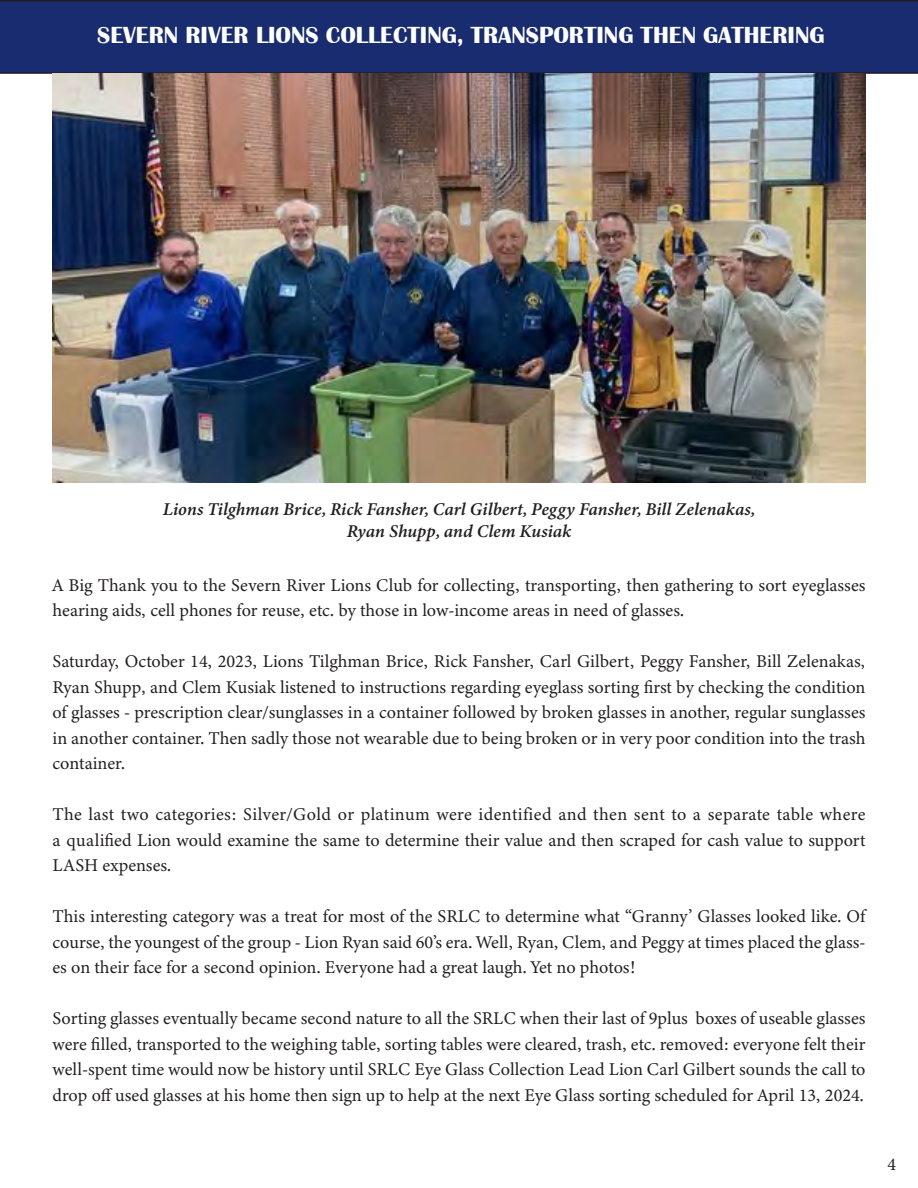
<style>
.page{position:relative;width:918px;height:1188px;background:#fff}
.page>*{position:absolute;margin:0;border:0;box-sizing:border-box;transform-origin:0 0}
.t1{font:700 24px "Britannic";color:#fff}
.t2{font:18px/25.5px "Minion Variable Concept";color:#231f20;text-align:justify}
.t3{font:italic 18px "Minion Variable Concept";color:#231f20}
.t4{font:18px "Minion Pro";color:#231f20}
</style>
<div class="page">
<div style="left:0;top:0;width:918px;height:74px;background:#182c6f"></div>
<img style="left:52px;top:74px;width:814px;height:408px">
<p class="t1" style="left:97px;top:22px;width:729px">SEVERN RIVER LIONS COLLECTING, TRANSPORTING THEN GATHERING</p>
<p class="t3" style="left:163px;top:497px;width:594px">Lions Tilghman Brice, Rick Fansher, Carl Gilbert, Peggy Fansher, Bill Zelenakas,</p>
<p class="t3" style="left:347px;top:518px;width:226px">Ryan Shupp, and Clem Kusiak</p>
<p class="t2" style="left:52px;top:572px;width:815px">A Big Thank you to the Severn River Lions Club for collecting, transporting, then gathering to sort eyeglasses hearing aids, cell phones for reuse, etc. by those in low-income areas in need of glasses.</p>
<p class="t2" style="left:52px;top:648px;width:815px">Saturday, October 14, 2023, Lions Tilghman Brice, Rick Fansher, Carl Gilbert, Peggy Fansher, Bill Zelenakas, Ryan Shupp, and Clem Kusiak listened to instructions regarding eyeglass sorting first by checking the condition of glasses - prescription clear/sunglasses in a container followed by broken glasses in another, regular sunglasses in another container. Then sadly those not wearable due to being broken or in very poor condition into the trash container.</p>
<p class="t2" style="left:52px;top:801px;width:815px">The last two categories: Silver/Gold or platinum were identified and then sent to a separate table where a qualified Lion would examine the same to determine their value and then scraped for cash value to support LASH expenses.</p>
<p class="t2" style="left:52px;top:903px;width:815px">This interesting category was a treat for most of the SRLC to determine what “Granny’ Glasses looked like. Of course, the youngest of the group - Lion Ryan said 60’s era. Well, Ryan, Clem, and Peggy at times placed the glass&shy;es on their face for a second opinion. Everyone had a great laugh. Yet no photos!</p>
<p class="t2" style="left:52px;top:1005px;width:815px">Sorting glasses eventually became second nature to all the SRLC when their last of 9plus boxes of useable glasses were filled, transported to the weighing table, sorting tables were cleared, trash, etc. removed: everyone felt their well-spent time would now be history until SRLC Eye Glass Collection Lead Lion Carl Gilbert sounds the call to drop off used glasses at his home then sign up to help at the next Eye Glass sorting scheduled for April 13, 2024.</p>
<p class="t4" style="left:887px;top:1152px;width:10px">4</p>
</div>
